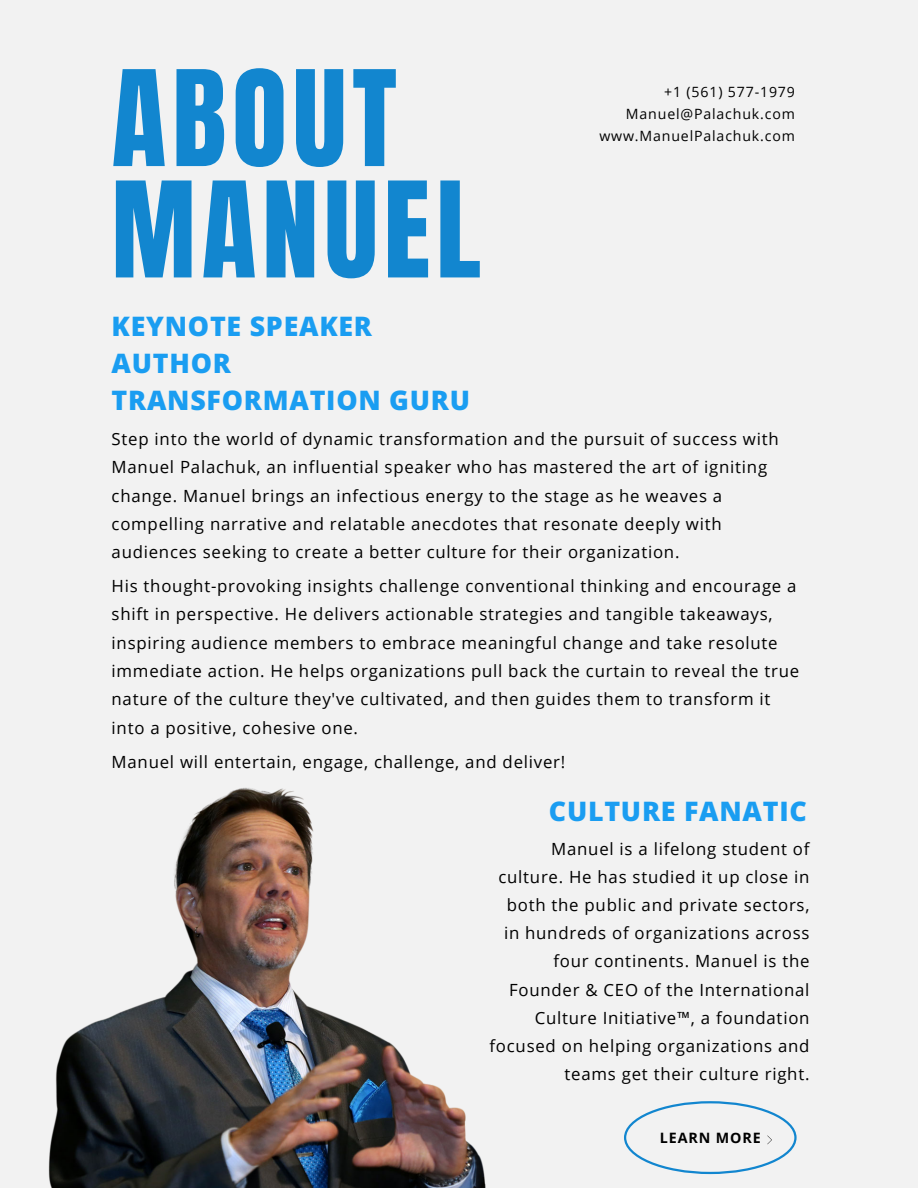
<style>
.page{position:relative;width:918px;height:1188px;background:#f2f2f2}
.page>*{position:absolute;margin:0;border:0;box-sizing:border-box;transform-origin:0 0}
.t1{font:112.95px/111.3px "Anton";letter-spacing:.05em;color:#1286cf}
.t2{font:800 26.85px/37.2px "Open Sans";letter-spacing:.03em;color:#1a9df1}
.t3{font:16.8px/28.3px "Open Sans";letter-spacing:.045em;color:#000}
.t4{font:700 14.25px "Open Sans";letter-spacing:.06em;color:#000}
.t5{font:14.1px/22.2px "Open Sans";letter-spacing:.06em;color:#000;text-align:right}
</style>
<div class="page">
<svg style="left:624px;top:1101px;width:172px;height:73px"></svg>
<img style="left:48px;top:787px;width:438px;height:401px">
<h1 class="t1" style="left:112px;top:65px;width:371px">ABOUT<br>MANUEL</h1>
<h2 class="t2" style="left:112px;top:307px;width:360px">KEYNOTE SPEAKER<br>AUTHOR<br>TRANSFORMATION GURU</h2>
<p class="t5" style="left:599px;top:80px;width:197px">+1 (561) 577-1979<br>Manuel@Palachuk.com www.ManuelPalachuk.com</p>
<p class="t3" style="left:112px;top:424px;width:669px">Step into the world of dynamic transformation and the pursuit of success with Manuel Palachuk, an influential speaker who has mastered the art of igniting change. Manuel brings an infectious energy to the stage as he weaves a compelling narrative and relatable anecdotes that resonate deeply with audiences seeking to create a better culture for their organization.</p>
<p class="t3" style="left:112px;top:571px;width:689px">His thought-provoking insights challenge conventional thinking and encourage a shift in perspective. He delivers actionable strategies and tangible takeaways, inspiring audience members to embrace meaningful change and take resolute immediate action. He helps organizations pull back the curtain to reveal the true nature of the culture they've cultivated, and then guides them to transform it into a positive, cohesive one.</p>
<p class="t3" style="left:112px;top:747px;width:455px">Manuel will entertain, engage, challenge, and deliver!</p>
<h2 class="t2" style="left:549px;top:792px;width:260px">CULTURE FANATIC</h2>
<p class="t3" style="left:490px;top:834px;width:322px;text-align:right">Manuel is a lifelong student of culture. He has studied it up close in both the public and private sectors, in hundreds of organizations across four continents. Manuel is the Founder &amp; CEO of the International Culture Initiative™, a foundation focused on helping organizations and teams get their culture right.</p>
<p class="t4" style="left:660px;top:1127px;width:102px">LEARN MORE</p>
</div>
